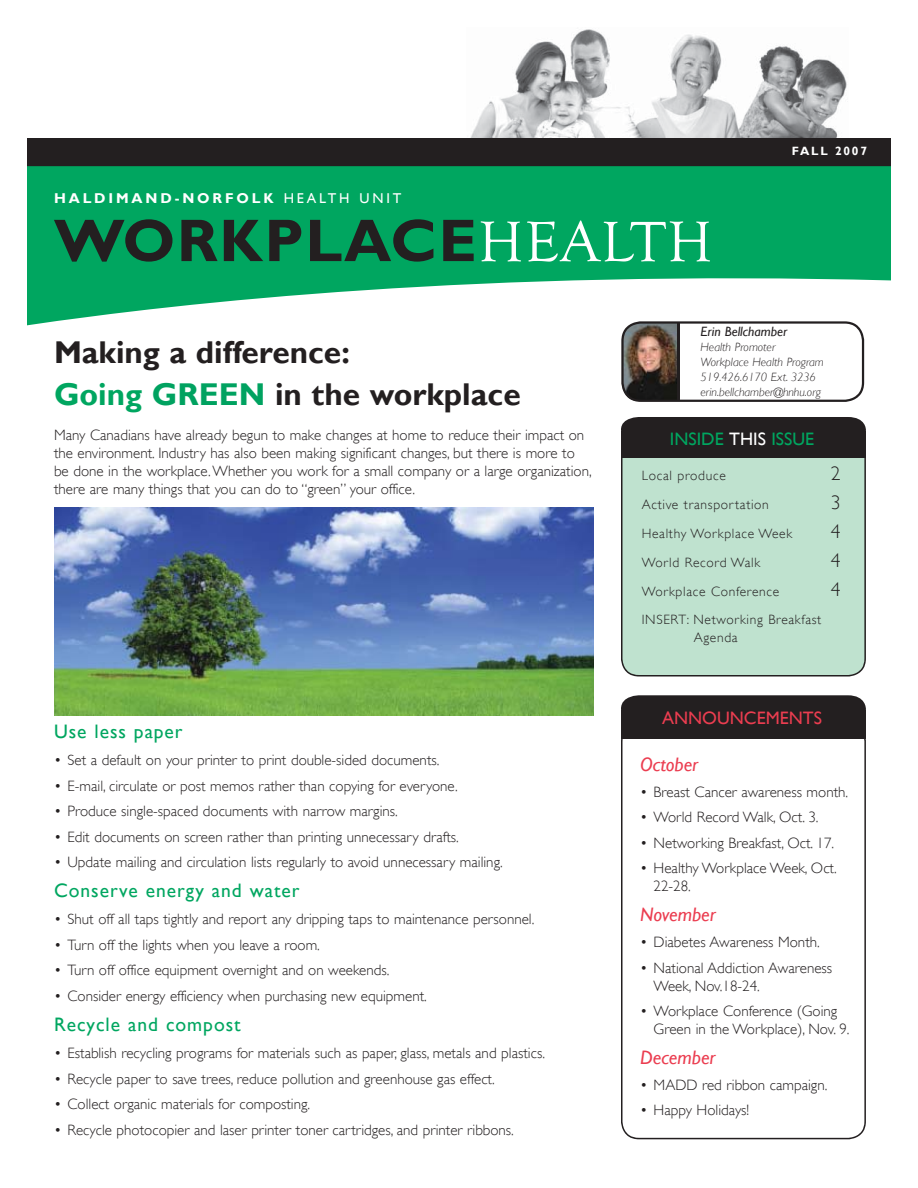
<style>
.page{position:relative;width:918px;height:1188px;background:#fff}
.page>*{position:absolute;margin:0;border:0;box-sizing:border-box;transform-origin:0 0}
.t1{font:700 60.45px "Gill Sans";letter-spacing:.025em;color:#231f20}
.t2{font:700 31.5px/42px "Gill Sans";color:#231f20}
.t3{font:19.5px "Gill Sans";letter-spacing:.05em;color:#00a660}
.t4{font:italic 19.5px "Gill Sans";color:#eb3d50}
.t5{font:300 19.5px "Gill Sans";color:#231f20}
.t6{font:18px "Gill Sans";color:#00a660}
.t7{font:18px "Gill Sans";color:#eb3d50}
.t8{font:300 15px/18px "Gill Sans";color:#231f20}
.t9{font:700 14.25px "Gill Sans";letter-spacing:.2em;color:#fff}
.t10{font:300 13.5px/18px "Gill Sans";letter-spacing:.05em;color:#231f20}
.t11{font:italic 13.5px "Gill Sans";color:#231f20}
.t12{font:italic 300 12px/15px "Gill Sans";color:#231f20}
.t13{font:700 12px "Gill Sans";letter-spacing:.15em;color:#fff}
.s1{font-weight:400}
.s2{font-family:"Goudy Old Style T";font-weight:400;font-size:58.8px;color:#fff}
.s3{color:#00a660}
.s4{color:#00a260}
.s5{color:#fff}
</style>
<div class="page">
<img style="left:470px;top:29px;width:377px;height:109px">
<div style="left:27px;top:138px;width:864px;height:29px;background:#231f20"></div>
<svg style="left:27px;top:166px;width:864px;height:159px;fill:#00a660"></svg>
<div style="left:621px;top:458px;width:245px;height:219px;background:#bfe2cf"></div>
<div style="left:621px;top:417px;width:245px;height:14px;background:#231f20"></div>
<div style="left:621px;top:431px;width:245px;height:27px;background:#231f20"></div>
<svg style="left:621px;top:321px;width:243px;height:81px"></svg>
<hr style="left:677px;top:323px;width:2px;height:77px;background:#231f20">
<svg style="left:621px;top:739px;width:245px;height:400px"></svg>
<svg style="left:621px;top:695px;width:245px;height:15px;background:#2d292a"></svg>
<div style="left:621px;top:710px;width:245px;height:29px;background:#231f20"></div>
<img style="left:54px;top:508px;width:540px;height:208px">
<p class="t9" style="left:54px;top:190px;width:349px">HALDIMAND-NORFOLK <span class="s1">HEALTH UNIT</span></p>
<h1 class="t1" style="left:54px;top:205px;width:660px">WORKPLACE<span class="s2">HEALTH</span></h1>
<p class="t13" style="left:792px;top:144px;width:77px">FALL 2007</p>
<h2 class="t2" style="left:54px;top:331px;width:468px">Making a difference:<br><span class="s3">Going</span> <span class="s4">GREEN</span> in the workplace</h2>
<p class="t8" style="left:54px;top:426px;width:539px">Many Canadians have already begun to make changes at home to reduce their impact on the environment. Industry has also been making significant changes, but there is more to be done in the workplace. Whether you work for a small company or a large organization, there are many things that you can do to “green” your office.</p>
<h3 class="t3" style="left:54px;top:720px;width:130px">Use less paper</h3>
<p class="t8" style="left:54px;top:751px;width:387px">• Set a default on your printer to print double-sided documents.</p>
<p class="t8" style="left:54px;top:777px;width:405px">• E-mail, circulate or post memos rather than copying for everyone.</p>
<p class="t8" style="left:54px;top:802px;width:345px">• Produce single-spaced documents with narrow margins.</p>
<p class="t8" style="left:54px;top:828px;width:406px">• Edit documents on screen rather than printing unnecessary drafts.</p>
<p class="t8" style="left:54px;top:853px;width:450px">• Update mailing and circulation lists regularly to avoid unnecessary mailing.</p>
<h3 class="t3" style="left:54px;top:879px;width:247px">Conserve energy and water</h3>
<p class="t8" style="left:54px;top:910px;width:482px">• Shut off all taps tightly and report any dripping taps to maintenance personnel.</p>
<p class="t8" style="left:54px;top:936px;width:267px">• Turn off the lights when you leave a room.</p>
<p class="t8" style="left:54px;top:961px;width:337px">• Turn off office equipment overnight and on weekends.</p>
<p class="t8" style="left:54px;top:987px;width:374px">• Consider energy efficiency when purchasing new equipment.</p>
<h3 class="t3" style="left:54px;top:1013px;width:188px">Recycle and compost</h3>
<p class="t8" style="left:54px;top:1044px;width:492px">• Establish recycling programs for materials such as paper, glass, metals and plastics.</p>
<p class="t8" style="left:54px;top:1070px;width:442px">• Recycle paper to save trees, reduce pollution and greenhouse gas effect.</p>
<p class="t8" style="left:54px;top:1095px;width:258px">• Collect organic materials for composting.</p>
<p class="t8" style="left:54px;top:1121px;width:461px">• Recycle photocopier and laser printer toner cartridges, and printer ribbons.</p>
<p class="t11" style="left:701px;top:324px;width:88px">Erin Bellchamber</p>
<p class="t12" style="left:701px;top:340px;width:125px">Health Promoter<br>Workplace Health Program<br>519.426.6170 Ext. 3236 erin.bellchamber@hnhu.org</p>
<p class="t6" style="left:670px;top:428px;width:146px">INSIDE <span class="s5">THIS</span> ISSUE</p>
<p class="t10" style="left:642px;top:467px;width:86px">Local produce</p>
<h3 class="t5" style="left:831px;top:463px;width:11px">2</h3>
<p class="t10" style="left:642px;top:496px;width:129px">Active transportation</p>
<h3 class="t5" style="left:831px;top:492px;width:11px">3</h3>
<p class="t10" style="left:642px;top:524px;width:152px">Healthy Workplace Week</p>
<h3 class="t5" style="left:831px;top:520px;width:11px">4</h3>
<p class="t10" style="left:642px;top:553px;width:120px">World Record Walk</p>
<h3 class="t5" style="left:831px;top:549px;width:11px">4</h3>
<p class="t10" style="left:642px;top:582px;width:139px">Workplace Conference</p>
<h3 class="t5" style="left:831px;top:578px;width:11px">4</h3>
<p class="t10" style="left:694px;top:611px;width:129px;text-indent:-52px">INSERT: Networking Breakfast<br>Agenda</p>
<p class="t7" style="left:662px;top:708px;width:161px">ANNOUNCEMENTS</p>
<h3 class="t4" style="left:640px;top:753px;width:60px">October</h3>
<p class="t8" style="left:640px;top:783px;width:210px">• Breast Cancer awareness month.</p>
<p class="t8" style="left:640px;top:808px;width:180px">• World Record Walk, Oct. 3.</p>
<p class="t8" style="left:640px;top:834px;width:196px">• Networking Breakfast, Oct. 17.</p>
<p class="t8" style="left:654px;top:859px;width:185px;text-indent:-14px">• Healthy Workplace Week, Oct.<br>22-28.</p>
<h3 class="t4" style="left:640px;top:903px;width:77px">November</h3>
<p class="t8" style="left:640px;top:933px;width:181px">• Diabetes Awareness Month.</p>
<p class="t8" style="left:654px;top:959px;width:180px;text-indent:-14px">• National Addiction Awareness<br>Week, Nov.18-24.</p>
<p class="t8" style="left:654px;top:1002px;width:198px;text-indent:-14px">• Workplace Conference (Going<br>Green in the Workplace), Nov. 9.</p>
<h3 class="t4" style="left:640px;top:1046px;width:77px">December</h3>
<p class="t8" style="left:640px;top:1076px;width:189px">• MADD red ribbon campaign.</p>
<p class="t8" style="left:640px;top:1101px;width:111px">• Happy Holidays!</p>
</div>
